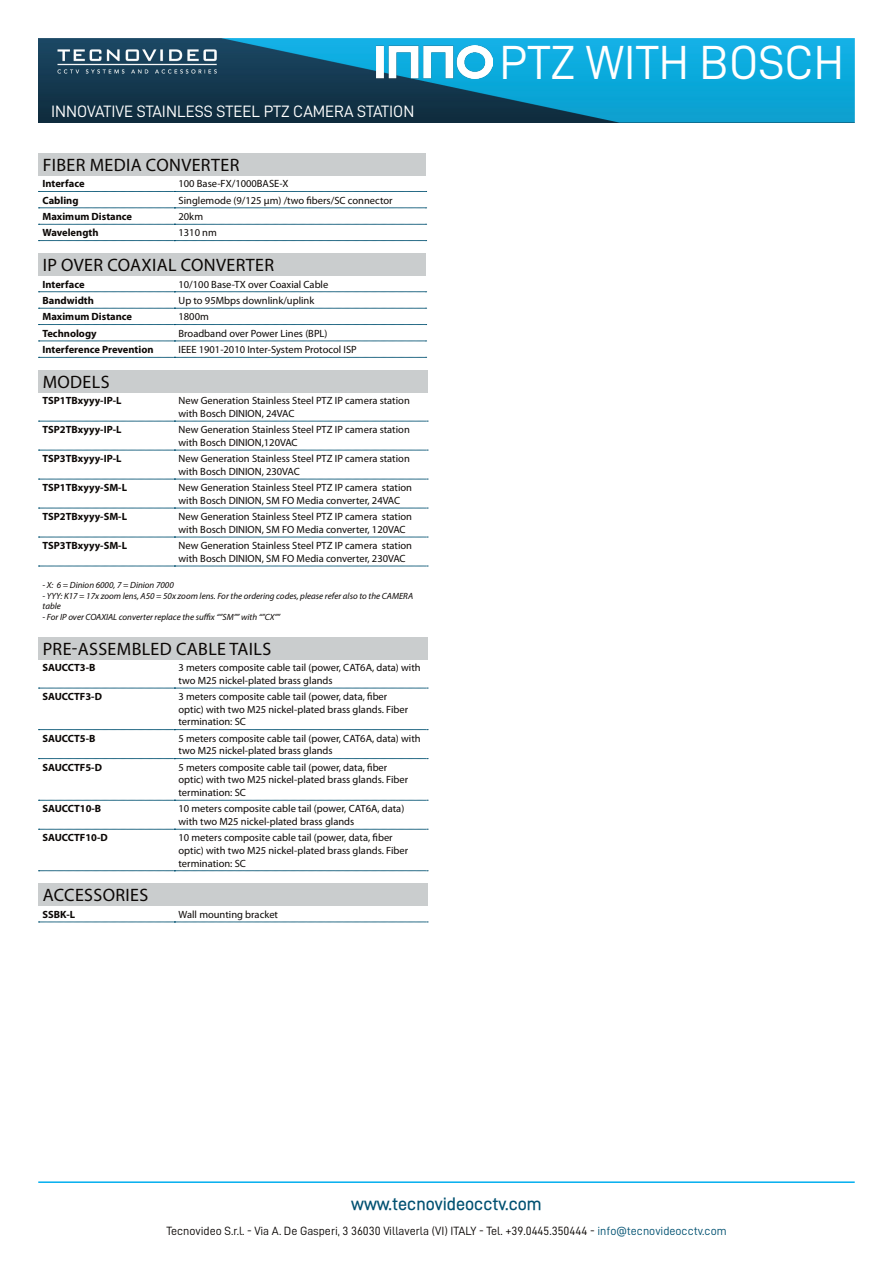
<style>
.page{position:relative;width:893px;height:1263px;background:#fff}
.page>*{position:absolute;margin:0;border:0;box-sizing:border-box;transform-origin:0 0}
.Titolo{font:48px "D DIN PRO Regular";color:#fff}
.Titoletti{font:18px "Myriad Pro";letter-spacing:.02em;color:#0c0806}
.t1{font:18px "D DIN PRO Medium";color:#005171}
.Sottotitolo{font:16.5px "D DIN PRO Regular";color:#fff}
.t2{font:12px "D DIN PRO Regular";color:#0c0806}
.Testo{font:10.5px/12.6px "Myriad Pro";color:#0c0806}
.Testo-2{font:700 10.5px "Myriad Pro";color:#0c0806}
.Testo-3{font:italic 9px/10.8px "Myriad Pro";color:#0c0806}
.s1{color:#005171}
</style>
<div class="page">
<img style="left:38px;top:38px;width:817px;height:85px">
<hr style="left:38px;top:1181px;width:817px;height:2px;background:#00aeef">
<div style="left:38px;top:153px;width:388px;height:22px;background:#cacdce"></div>
<svg style="left:38px;top:191px;width:389px;height:1px"></svg>
<svg style="left:38px;top:208px;width:389px;height:1px"></svg>
<svg style="left:38px;top:224px;width:389px;height:1px"></svg>
<svg style="left:38px;top:240px;width:389px;height:1px"></svg>
<div style="left:38px;top:253px;width:388px;height:22px;background:#cacdce"></div>
<svg style="left:38px;top:292px;width:389px;height:1px"></svg>
<svg style="left:38px;top:308px;width:389px;height:1px"></svg>
<svg style="left:38px;top:324px;width:389px;height:1px"></svg>
<svg style="left:38px;top:341px;width:389px;height:1px"></svg>
<svg style="left:38px;top:357px;width:389px;height:1px"></svg>
<div style="left:38px;top:370px;width:389px;height:22px;background:#cacdce"></div>
<svg style="left:38px;top:421px;width:390px;height:1px"></svg>
<svg style="left:38px;top:450px;width:390px;height:1px"></svg>
<svg style="left:38px;top:479px;width:390px;height:1px"></svg>
<svg style="left:38px;top:508px;width:390px;height:1px"></svg>
<svg style="left:38px;top:537px;width:390px;height:1px"></svg>
<svg style="left:38px;top:566px;width:390px;height:1px"></svg>
<div style="left:38px;top:637px;width:389px;height:22px;background:#cacdce"></div>
<svg style="left:38px;top:688px;width:390px;height:1px"></svg>
<svg style="left:38px;top:729px;width:390px;height:1px"></svg>
<svg style="left:38px;top:758px;width:390px;height:1px"></svg>
<svg style="left:38px;top:800px;width:390px;height:1px"></svg>
<svg style="left:38px;top:829px;width:390px;height:1px"></svg>
<svg style="left:38px;top:870px;width:390px;height:1px"></svg>
<div style="left:38px;top:883px;width:389px;height:22px;background:#cacdce"></div>
<svg style="left:38px;top:922px;width:390px;height:1px"></svg>
<img style="left:377px;top:45px;width:116px;height:34px">
<p class="Sottotitolo" style="left:51px;top:102px;width:365px">INNOVATIVE STAINLESS STEEL PTZ CAMERA STATION</p>
<p class="Titoletti" style="left:43px;top:154px;width:198px">FIBER MEDIA CONVERTER</p>
<p class="Testo-2" style="left:43px;top:177px;width:44px">Interface</p>
<p class="Testo" style="left:179px;top:177px;width:111px">100 Base-FX/1000BASE-X</p>
<p class="Testo-2" style="left:43px;top:193px;width:38px">Cabling</p>
<p class="Testo" style="left:179px;top:194px;width:216px">Singlemode (9/125 µm) /two fibers/SC connector</p>
<p class="Testo-2" style="left:43px;top:210px;width:91px">Maximum Distance</p>
<p class="Testo" style="left:179px;top:210px;width:26px">20km</p>
<p class="Testo-2" style="left:43px;top:226px;width:57px">Wavelength</p>
<p class="Testo" style="left:179px;top:226px;width:40px">1310 nm</p>
<p class="Titoletti" style="left:43px;top:254px;width:233px">IP OVER COAXIAL CONVERTER</p>
<p class="Testo-2" style="left:43px;top:277px;width:44px">Interface</p>
<p class="Testo" style="left:179px;top:278px;width:151px">10/100 Base-TX over Coaxial Cable</p>
<p class="Testo-2" style="left:43px;top:294px;width:53px">Bandwidth</p>
<p class="Testo" style="left:179px;top:294px;width:137px">Up to 95Mbps downlink/uplink</p>
<p class="Testo-2" style="left:43px;top:310px;width:91px">Maximum Distance</p>
<p class="Testo" style="left:179px;top:310px;width:32px">1800m</p>
<p class="Testo-2" style="left:43px;top:326px;width:56px">Technology</p>
<p class="Testo" style="left:179px;top:327px;width:150px">Broadband over Power Lines (BPL)</p>
<p class="Testo-2" style="left:43px;top:343px;width:113px">Interference Prevention</p>
<p class="Testo" style="left:179px;top:343px;width:180px">IEEE 1901-2010 Inter-System Protocol ISP</p>
<p class="Titoletti" style="left:43px;top:371px;width:68px">MODELS</p>
<p class="Testo-2" style="left:43px;top:394px;width:80px">TSP1TBxyyy-IP-L</p>
<p class="Testo" style="left:179px;top:394px;width:233px">New Generation Stainless Steel PTZ IP camera station with Bosch DINION, 24VAC</p>
<p class="Testo-2" style="left:43px;top:423px;width:80px">TSP2TBxyyy-IP-L</p>
<p class="Testo" style="left:179px;top:423px;width:233px">New Generation Stainless Steel PTZ IP camera station with Bosch DINION,120VAC</p>
<p class="Testo-2" style="left:43px;top:452px;width:80px">TSP3TBxyyy-IP-L</p>
<p class="Testo" style="left:179px;top:452px;width:233px">New Generation Stainless Steel PTZ IP camera station with Bosch DINION, 230VAC</p>
<p class="Testo-2" style="left:43px;top:481px;width:86px">TSP1TBxyyy-SM-L</p>
<p class="Testo" style="left:179px;top:481px;width:235px">New Generation Stainless Steel PTZ IP camera station with Bosch DINION, SM FO Media converter, 24VAC</p>
<p class="Testo-2" style="left:43px;top:510px;width:86px">TSP2TBxyyy-SM-L</p>
<p class="Testo" style="left:179px;top:510px;width:235px">New Generation Stainless Steel PTZ IP camera station with Bosch DINION, SM FO Media converter, 120VAC</p>
<p class="Testo-2" style="left:43px;top:539px;width:86px">TSP3TBxyyy-SM-L</p>
<p class="Testo" style="left:179px;top:539px;width:235px">New Generation Stainless Steel PTZ IP camera station with Bosch DINION, SM FO Media converter, 230VAC</p>
<p class="Testo-3" style="left:43px;top:579px;width:133px">- X: 6 = Dinion 6000, 7 = Dinion 7000</p>
<p class="Testo-3" style="left:43px;top:590px;width:372px">- YYY: K17 = 17x zoom lens, A50 = 50x zoom lens. For the ordering codes, please refer also to the CAMERA table</p>
<p class="Testo-3" style="left:43px;top:612px;width:239px">- For IP over COAXIAL converter replace the suffix “”SM”” with “”CX””</p>
<p class="Titoletti" style="left:43px;top:638px;width:230px">PRE-ASSEMBLED CABLE TAILS</p>
<p class="Testo-2" style="left:43px;top:661px;width:54px">SAUCCT3-B</p>
<p class="Testo" style="left:179px;top:661px;width:244px">3 meters composite cable tail (power, CAT6A, data) with two M25 nickel-plated brass glands</p>
<p class="Testo-2" style="left:43px;top:690px;width:61px">SAUCCTF3-D</p>
<p class="Testo" style="left:179px;top:690px;width:231px">3 meters composite cable tail (power, data, fiber optic) with two M25 nickel-plated brass glands. Fiber termination: SC</p>
<p class="Testo-2" style="left:43px;top:731px;width:54px">SAUCCT5-B</p>
<p class="Testo" style="left:179px;top:732px;width:244px">5 meters composite cable tail (power, CAT6A, data) with two M25 nickel-plated brass glands</p>
<p class="Testo-2" style="left:43px;top:760px;width:61px">SAUCCTF5-D</p>
<p class="Testo" style="left:179px;top:761px;width:231px">5 meters composite cable tail (power, data, fiber optic) with two M25 nickel-plated brass glands. Fiber termination: SC</p>
<p class="Testo-2" style="left:43px;top:802px;width:60px">SAUCCT10-B</p>
<p class="Testo" style="left:179px;top:802px;width:227px">10 meters composite cable tail (power, CAT6A, data) with two M25 nickel-plated brass glands</p>
<p class="Testo-2" style="left:43px;top:831px;width:67px">SAUCCTF10-D</p>
<p class="Testo" style="left:179px;top:831px;width:231px">10 meters composite cable tail (power, data, fiber optic) with two M25 nickel-plated brass glands. Fiber termination: SC</p>
<p class="Titoletti" style="left:43px;top:884px;width:107px">ACCESSORIES</p>
<p class="Testo-2" style="left:43px;top:907px;width:34px">SSBK-L</p>
<p class="Testo" style="left:179px;top:908px;width:101px">Wall mounting bracket</p>
<p class="Titolo" style="left:500px;top:36px;width:346px">PTZ WITH BOSCH</p>
<h2 class="t1" style="left:351px;top:1194px;width:192px">www.tecnovideocctv.com</h2>
<p class="t2" style="left:166px;top:1224px;width:562px">Tecnovideo S.r.l. - Via A. De Gasperi, 3 36030 Villaverla (VI) ITALY - Tel. +39.0445.350444 - <span class="s1">info@tecnovideocctv.com</span></p>
</div>
